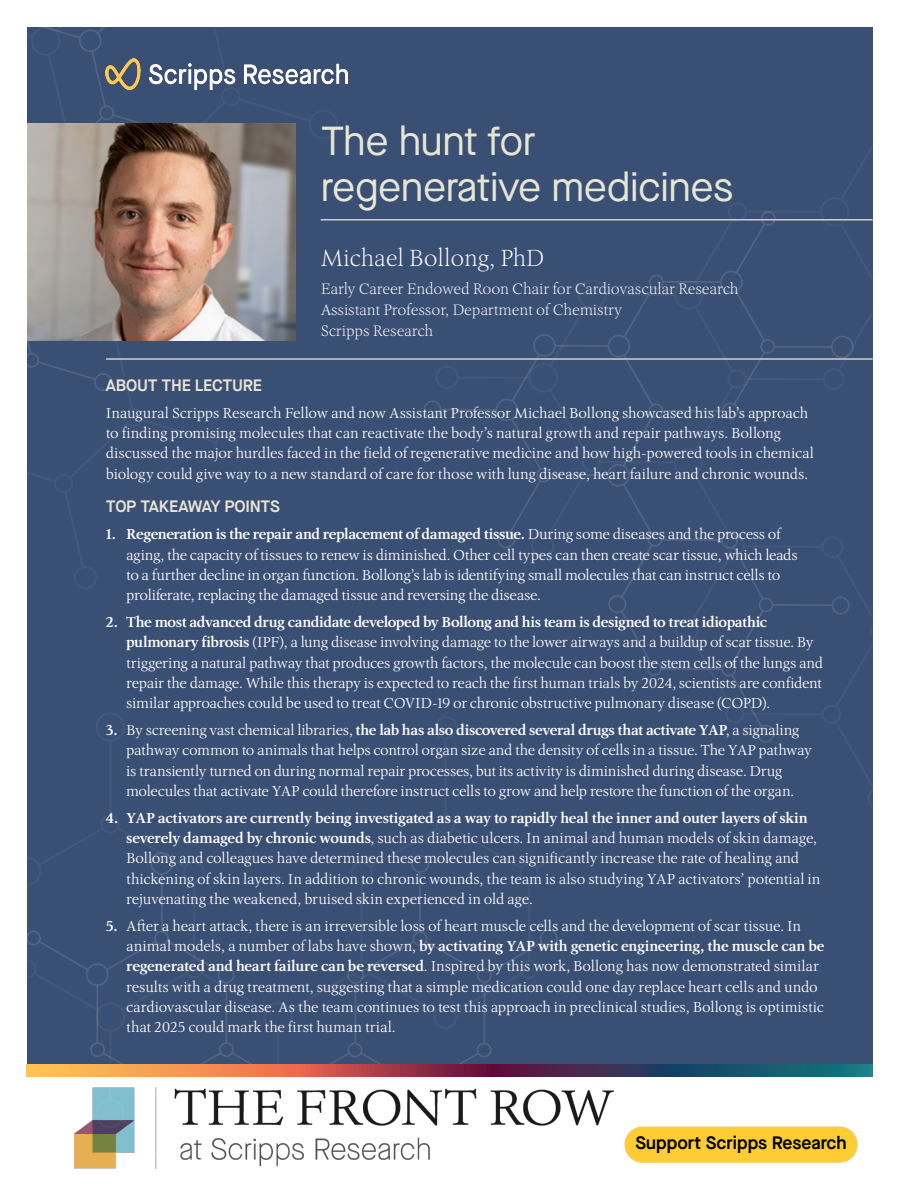
<style>
.page{position:relative;width:900px;height:1200px;background:#fff}
.page>*{position:absolute;margin:0;border:0;box-sizing:border-box;transform-origin:0 0}
.One-Pager_Heading{font:40.5px "Maison Neue";letter-spacing:-.01em;color:#e7e5d4}
.One-Pager_Name{font:300 25.5px "Lunaquete";letter-spacing:-.01em;color:#fff}
.HEADING{font:600 18px "Maison Neue";color:#000}
.One-Pager_Name_Subhe{font:300 16.5px "Lunaquete";letter-spacing:-.01em;color:#fff}
.STUDENT_LETTER{font:600 16.5px "Maison Neue";letter-spacing:-.015em;color:#e7e5d4}
.One-Pager_Section_He{font:600 16.5px "Maison Neue";letter-spacing:-.015em;color:#e7e5d4}
.One-Pager_Section_He-2{font:15.75px/20.2px "Lunaquete";letter-spacing:-.015em;color:#fff}
.s1{font-weight:600}
</style>
<div class="page">
<div style="left:27px;top:27px;width:846px;height:1050px;background:#3a4f74"></div>
<svg style="left:26px;top:852px;width:532px;height:318px"></svg>
<svg style="left:423px;top:211px;width:431px;height:532px"></svg>
<svg style="left:27px;top:27px;width:163px;height:364px"></svg>
<hr style="left:321px;top:219px;width:552px;height:1px;background:#d3d0b2">
<hr style="left:106px;top:358px;width:767px;height:2px;background:#d3d0b2">
<div style="left:625px;top:1127px;width:232px;height:35px;background:#fecd33;border-radius:17px"></div>
<div style="left:624px;top:1126px;width:234px;height:37px;border:2px solid #fbca58;border-radius:17px"></div>
<img style="left:27px;top:124px;width:269px;height:217px">
<svg style="left:27px;top:1064px;width:846px;height:13px;background:#885c56"></svg>
<img style="left:106px;top:59px;width:242px;height:30px">
<p class="One-Pager_Heading" style="left:321px;top:113px;width:217px">The hunt for</p>
<p class="One-Pager_Heading" style="left:321px;top:160px;width:414px">regenerative medicines</p>
<p class="One-Pager_Name" style="left:321px;top:243px;width:225px">Michael Bollong, PhD</p>
<p class="One-Pager_Name_Subhe" style="left:321px;top:279px;width:419px">Early Career Endowed Roon Chair for Cardiovascular Research</p>
<p class="One-Pager_Name_Subhe" style="left:321px;top:300px;width:303px">Assistant Professor, Department of Chemistry</p>
<p class="One-Pager_Name_Subhe" style="left:321px;top:321px;width:114px">Scripps Research</p>
<p class="One-Pager_Section_He" style="left:106px;top:374px;width:158px">ABOUT THE LECTURE</p>
<p class="One-Pager_Section_He-2" style="left:106px;top:403px;width:710px">Inaugural Scripps Research Fellow and now Assistant Professor Michael Bollong showcased his lab’s approach to finding promising molecules that can reactivate the body’s natural growth and repair pathways. Bollong discussed the major hurdles faced in the field of regenerative medicine and how high-powered tools in chemical biology could give way to a new standard of care for those with lung disease, heart failure and chronic wounds.</p>
<p class="STUDENT_LETTER" style="left:106px;top:495px;width:175px">TOP TAKEAWAY POINTS</p>
<p class="One-Pager_Section_He-2" style="left:126px;top:524px;width:673px;text-indent:-20px"><span class="s1">1. Regeneration is the repair and replacement of damaged tissue.</span> During some diseases and the process of aging, the capacity of tissues to renew is diminished. Other cell types can then create scar tissue, which leads to a further decline in organ function. Bollong’s lab is identifying small molecules that can instruct cells to proliferate, replacing the damaged tissue and reversing the disease.</p>
<p class="One-Pager_Section_He-2" style="left:126px;top:612px;width:698px;text-indent:-20px"><span class="s1">2. The most advanced drug candidate developed by Bollong and his team is designed to treat idiopathic pulmonary fibrosis</span> (IPF), a lung disease involving damage to the lower airways and a buildup of scar tissue. By triggering a natural pathway that produces growth factors, the molecule can boost the stem cells of the lungs and repair the damage. While this therapy is expected to reach the first human trials by 2024, scientists are confident similar approaches could be used to treat COVID-19 or chronic obstructive pulmonary disease (COPD).</p>
<p class="One-Pager_Section_He-2" style="left:126px;top:720px;width:687px;text-indent:-20px"><span class="s1">3.</span> By screening vast chemical libraries, <span class="s1">the lab has also discovered several drugs that activate YAP</span>, a signaling pathway common to animals that helps control organ size and the density of cells in a tissue. The YAP pathway is transiently turned on during normal repair processes, but its activity is diminished during disease. Drug molecules that activate YAP could therefore instruct cells to grow and help restore the function of the organ.</p>
<p class="One-Pager_Section_He-2" style="left:126px;top:808px;width:696px;text-indent:-20px"><span class="s1">4. YAP activators are currently being investigated as a way to rapidly heal the inner and outer layers of skin severely damaged by chronic wounds</span>, such as diabetic ulcers. In animal and human models of skin damage, Bollong and colleagues have determined these molecules can significantly increase the rate of healing and thickening of skin layers. In addition to chronic wounds, the team is also studying YAP activators’ potential in rejuvenating the weakened, bruised skin experienced in old age.</p>
<p class="One-Pager_Section_He-2" style="left:126px;top:916px;width:700px;text-indent:-20px"><span class="s1">5.</span> After a heart attack, there is an irreversible loss of heart muscle cells and the development of scar tissue. In animal models, a number of labs have shown, <span class="s1">by activating YAP with genetic engineering, the muscle can be regenerated and heart failure can be reversed</span>. Inspired by this work, Bollong has now demonstrated similar results with a drug treatment, suggesting that a simple medication could one day replace heart cells and undo cardiovascular disease. As the team continues to test this approach in preclinical studies, Bollong is optimistic that 2025 could mark the first human trial.</p>
<p class="HEADING" style="left:635px;top:1130px;width:213px">Support Scripps Research</p>
</div>
